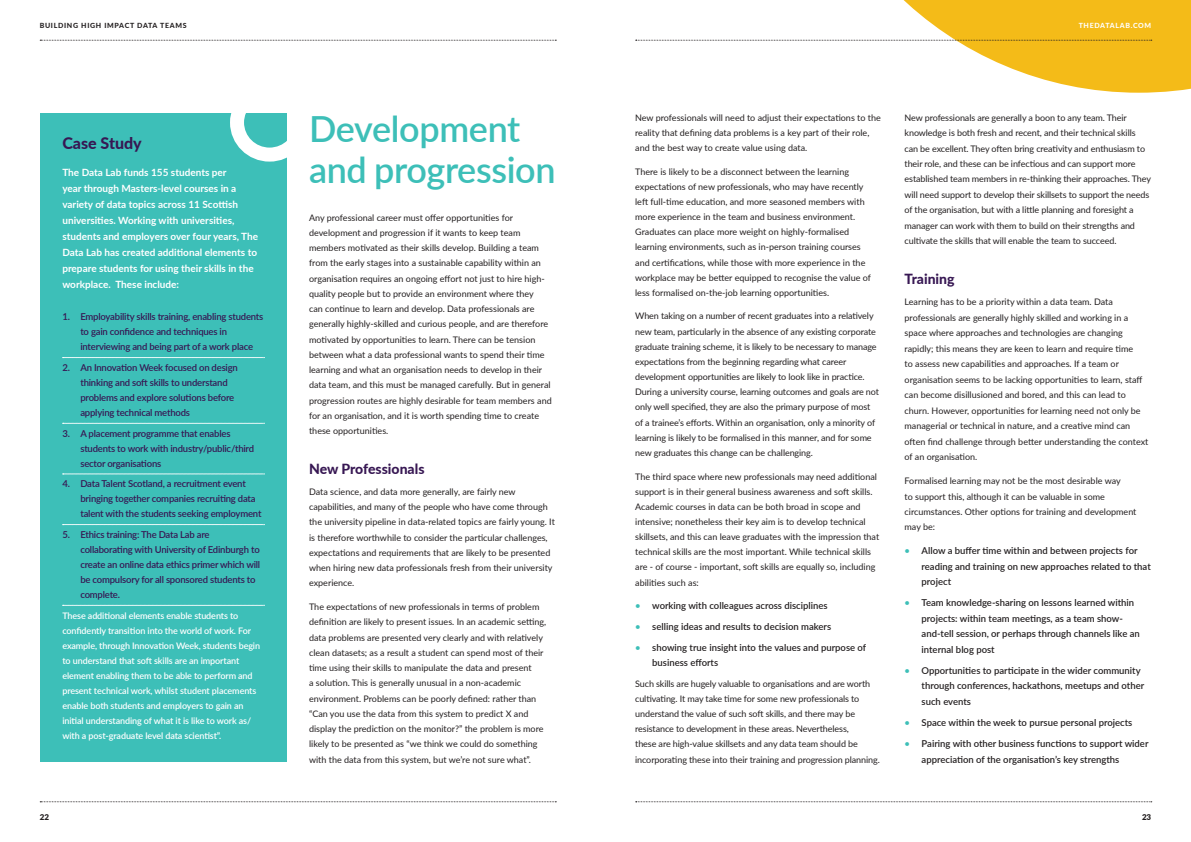
<style>
.page{position:relative;width:1191px;height:842px;background:#fff}
.page>*{position:absolute;margin:0;border:0;box-sizing:border-box;transform-origin:0 0}
.Large_Heading{font:600 36px/40.3px "Lato";letter-spacing:-.01em;color:#3dbfb8}
.Case_Study_Heading{font:800 16px "Lato";color:#371753}
.Sub_Heading{font:800 14px "Lato";color:#371753}
.Case_Study_Intro{font:700 10px/16px "Lato";color:#fff}
.t1{font:600 9.5px/15.5px "Lato";color:#231f20}
.t2{font:600 9.5px/15px "Lato";letter-spacing:-.02em;color:#371753}
.Body_Copy{font:9px/15.2px "Lato";color:#231f20}
.case_study_body_copy{font:600 9px/15px "Lato";letter-spacing:-.01em;color:#fff}
.t3{font:900 8px "Lato";color:#231f20}
.t4{font:800 7px "Lato";letter-spacing:.1em;color:#231f20}
.t5{font:800 7px "Lato";letter-spacing:.1em;color:#fff}
.s1{color:#3dbfb8}
</style>
<div class="page">
<div style="left:40px;top:113px;width:246px;height:648px;background:#3dbfb8"></div>
<svg style="left:63px;top:357px;width:201px;height:1px"></svg>
<svg style="left:63px;top:423px;width:201px;height:1px"></svg>
<svg style="left:63px;top:474px;width:201px;height:1px"></svg>
<svg style="left:63px;top:524px;width:201px;height:1px"></svg>
<svg style="left:63px;top:605px;width:201px;height:1px"></svg>
<div style="left:230px;top:83px;width:79px;height:79px;border:14px solid #fff;border-radius:50%"></div>
<svg style="left:40px;top:801px;width:516px;height:1px"></svg>
<svg style="left:40px;top:40px;width:516px;height:1px"></svg>
<svg style="left:635px;top:0;width:556px;height:93px"></svg>
<svg style="left:635px;top:801px;width:516px;height:1px"></svg>
<p class="t4" style="left:40px;top:21px;width:148px">BUILDING HIGH IMPACT DATA TEAMS</p>
<p class="Case_Study_Heading" style="left:62px;top:131px;width:81px">Case Study</p>
<p class="Case_Study_Intro" style="left:62px;top:164px;width:197px">The Data Lab funds 155 students per<br>year through Masters-level courses in a variety of data topics across 11 Scottish universities. Working with universities, students and employers over four years, The Data Lab has created additional elements to prepare students for using their skills in the workplace. These include:</p>
<p class="t2" style="left:80px;top:309px;width:184px;text-indent:-18px">1. Employability skills training, enabling students to gain confidence and techniques in interviewing and being part of a work place</p>
<p class="t2" style="left:80px;top:360px;width:159px;text-indent:-18px">2. An Innovation Week focused on design thinking and soft skills to understand problems and explore solutions before applying technical methods</p>
<p class="t2" style="left:80px;top:425px;width:175px;text-indent:-18px">3. A placement programme that enables students to work with industry/public/third sector organisations</p>
<p class="t2" style="left:80px;top:476px;width:183px;text-indent:-18px">4. Data Talent Scotland, a recruitment event bringing together companies recruiting data talent with the students seeking employment</p>
<p class="t2" style="left:80px;top:527px;width:181px;text-indent:-18px">5. Ethics training: The Data Lab are collaborating with University of Edinburgh to create an online data ethics primer which will be compulsory for all sponsored students to complete.</p>
<p class="case_study_body_copy" style="left:62px;top:607px;width:199px">These additional elements enable students to confidently transition into the world of work. For example, through Innovation Week, students begin to understand that soft skills are an important element enabling them to be able to perform and present technical work, whilst student placements enable both students and employers to gain an initial understanding of what it is like to work as/ with a post-graduate level data scientist”.</p>
<p class="Large_Heading" style="left:309px;top:108px;width:248px">Development and progression</p>
<p class="Body_Copy" style="left:309px;top:209px;width:244px">Any professional career must offer opportunities for development and progression if it wants to keep team members motivated as their skills develop. Building a team from the early stages into a sustainable capability within an organisation requires an ongoing effort not just to hire high&shy;quality people but to provide an environment where they<br>can continue to learn and develop. Data professionals are generally highly-skilled and curious people, and are therefore motivated by opportunities to learn. There can be tension between what a data professional wants to spend their time learning and what an organisation needs to develop in their data team, and this must be managed carefully. But in general progression routes are highly desirable for team members and for an organisation, and it is worth spending time to create these opportunities.</p>
<p class="Sub_Heading" style="left:309px;top:458px;width:117px">New Professionals</p>
<p class="Body_Copy" style="left:309px;top:483px;width:247px">Data science, and data more generally, are fairly new capabilities, and many of the people who have come through the university pipeline in data-related topics are fairly young. It is therefore worthwhile to consider the particular challenges, expectations and requirements that are likely to be presented when hiring new data professionals fresh from their university experience.</p>
<p class="Body_Copy" style="left:309px;top:599px;width:239px">The expectations of new professionals in terms of problem definition are likely to present issues. In an academic setting, data problems are presented very clearly and with relatively clean datasets; as a result a student can spend most of their time using their skills to manipulate the data and present<br>a solution. This is generally unusual in a non-academic environment. Problems can be poorly defined: rather than “Can you use the data from this system to predict X and display the prediction on the monitor?” the problem is more likely to be presented as “we think we could do something with the data from this system, but we’re not sure what”.</p>
<p class="t5" style="left:1078px;top:21px;width:74px">THEDATALAB.COM</p>
<p class="Body_Copy" style="left:635px;top:109px;width:247px">New professionals will need to adjust their expectations to the reality that defining data problems is a key part of their role, and the best way to create value using data.</p>
<p class="Body_Copy" style="left:635px;top:163px;width:237px">There is likely to be a disconnect between the learning expectations of new professionals, who may have recently left full-time education, and more seasoned members with more experience in the team and business environment.<br>Graduates can place more weight on highly-formalised learning environments, such as in-person training courses and certifications, while those with more experience in the workplace may be better equipped to recognise the value of less formalised on-the-job learning opportunities.</p>
<p class="Body_Copy" style="left:635px;top:308px;width:245px">When taking on a number of recent graduates into a relatively new team, particularly in the absence of any existing corporate graduate training scheme, it is likely to be necessary to manage expectations from the beginning regarding what career development opportunities are likely to look like in practice.<br>During a university course, learning outcomes and goals are not only well specified, they are also the primary purpose of most of a trainee’s efforts. Within an organisation, only a minority of learning is likely to be formalised in this manner, and for some new graduates this change can be challenging.</p>
<p class="Body_Copy" style="left:635px;top:468px;width:245px">The third space where new professionals may need additional support is in their general business awareness and soft skills.<br>Academic courses in data can be both broad in scope and intensive; nonetheless their key aim is to develop technical skillsets, and this can leave graduates with the impression that technical skills are the most important. While technical skills are - of course - important, soft skills are equally so, including abilities such as:</p>
<p class="t1" style="left:635px;top:598px;width:194px"><span class="s1">•</span> working with colleagues across disciplines</p>
<p class="t1" style="left:635px;top:618px;width:198px"><span class="s1">•</span> selling ideas and results to decision makers</p>
<p class="t1" style="left:652px;top:639px;width:216px;line-height:15.2px;text-indent:-17px"><span class="s1">•</span> showing true insight into the values and purpose of business efforts</p>
<p class="Body_Copy" style="left:635px;top:676px;width:246px">Such skills are hugely valuable to organisations and are worth cultivating. It may take time for some new professionals to understand the value of such soft skills, and there may be resistance to development in these areas. Nevertheless,<br>these are high-value skillsets and any data team should be incorporating these into their training and progression planning.</p>
<p class="Body_Copy" style="left:904px;top:109px;width:248px;line-height:15.5px">New professionals are generally a boon to any team. Their knowledge is both fresh and recent, and their technical skills can be excellent. They often bring creativity and enthusiasm to their role, and these can be infectious and can support more established team members in re-thinking their approaches. They will need support to develop their skillsets to support the needs of the organisation, but with a little planning and foresight a manager can work with them to build on their strengths and cultivate the skills that will enable the team to succeed.</p>
<p class="Sub_Heading" style="left:904px;top:269px;width:52px">Training</p>
<p class="Body_Copy" style="left:904px;top:294px;width:245px;line-height:15.5px">Learning has to be a priority within a data team. Data professionals are generally highly skilled and working in a space where approaches and technologies are changing rapidly; this means they are keen to learn and require time<br>to assess new capabilities and approaches. If a team or organisation seems to be lacking opportunities to learn, staff can become disillusioned and bored, and this can lead to churn. However, opportunities for learning need not only be managerial or technical in nature, and a creative mind can often find challenge through better understanding the context of an organisation.</p>
<p class="Body_Copy" style="left:904px;top:473px;width:233px;line-height:15.5px">Formalised learning may not be the most desirable way<br>to support this, although it can be valuable in some circumstances. Other options for training and development may be:</p>
<p class="t1" style="left:921px;top:543px;width:231px;text-indent:-17px"><span class="s1">•</span> Allow a buffer time within and between projects for reading and training on new approaches related to that project</p>
<p class="t1" style="left:921px;top:595px;width:220px;text-indent:-17px"><span class="s1">•</span> Team knowledge-sharing on lessons learned within projects: within team meetings, as a team show&shy;and-tell session, or perhaps through channels like an internal blog post</p>
<p class="t1" style="left:921px;top:662px;width:224px;text-indent:-17px"><span class="s1">•</span> Opportunities to participate in the wider community through conferences, hackathons, meetups and other such events</p>
<p class="t1" style="left:904px;top:714px;width:229px"><span class="s1">•</span> Space within the week to pursue personal projects</p>
<p class="t1" style="left:921px;top:735px;width:228px;text-indent:-17px"><span class="s1">•</span> Pairing with other business functions to support wider appreciation of the organisation’s key strengths</p>
<p class="t3" style="left:40px;top:811px;width:11px">22</p>
<p class="t3" style="left:1142px;top:811px;width:11px">23</p>
</div>
